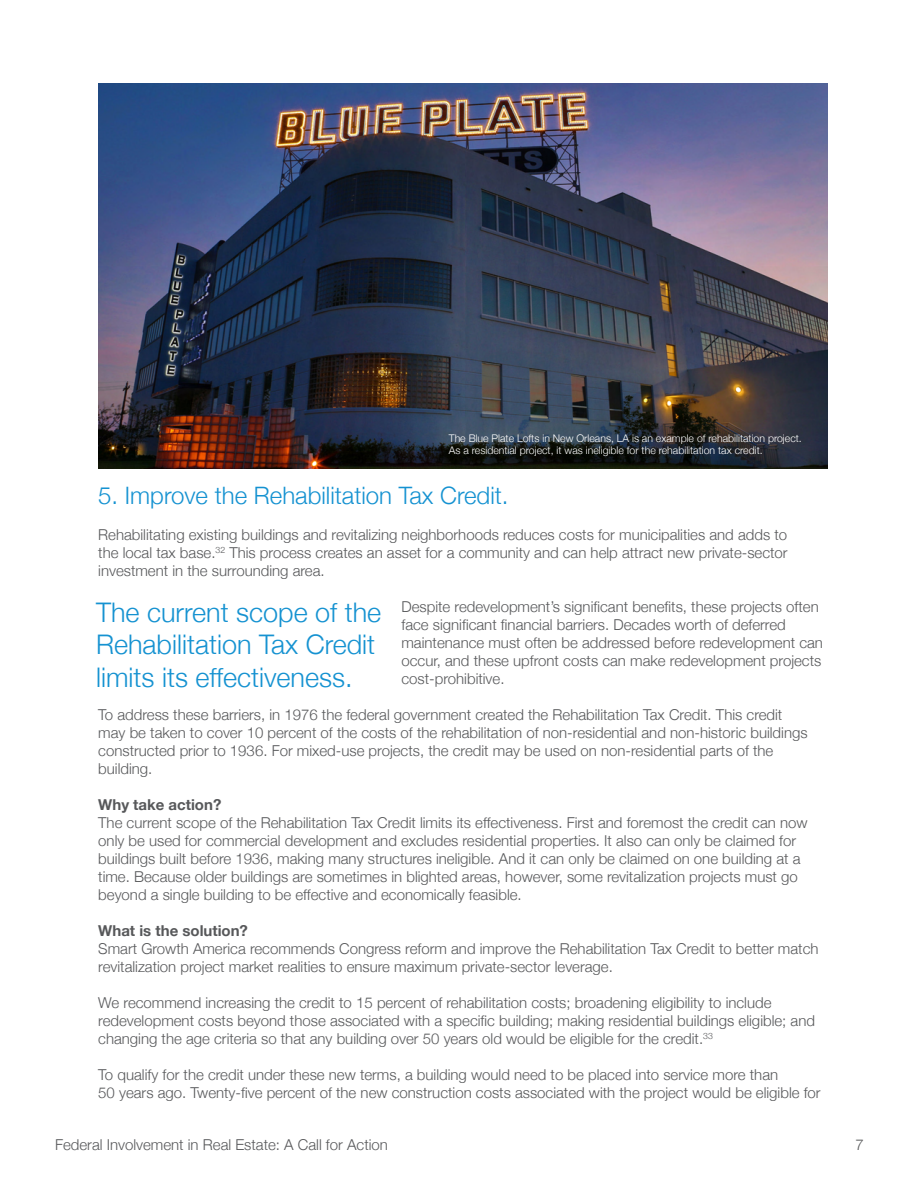
<style>
.page{position:relative;width:918px;height:1188px;background:#fff}
.page>*{position:absolute;margin:0;border:0;box-sizing:border-box;transform-origin:0 0}
.BODY{font:300 27px/32.4px "Helvetica Neue";color:#1592d1}
.BODY-2{font:300 24px "Helvetica Neue";color:#1592d1}
.BODY-3{font:300 15px/18px "Helvetica Neue";color:#57585a}
.BODY-4{font:700 15px "Helvetica Neue";color:#57585a}
.BODY-5{font:300 10.5px/12.6px "Helvetica Neue";color:#fff}
</style>
<div class="page">
<img style="left:98px;top:84px;width:729px;height:385px">
<p class="BODY-5" style="left:449px;top:431px;width:355px">The Blue Plate Lofts in New Orleans, LA is an example of rehabilitation project.<br>As a residential project, it was ineligible for the rehabilitation tax credit.</p>
<p class="BODY-2" style="left:98px;top:476px;width:412px">5. Improve the Rehabilitation Tax Credit.</p>
<p class="BODY-3" style="left:98px;top:525px;width:691px;text-align:justify">Rehabilitating existing buildings and revitalizing neighborhoods reduces costs for municipalities and adds to the local tax base.<sup>32</sup> This process creates an asset for a community and can help attract new private-sector investment in the surrounding area.</p>
<p class="BODY-3" style="left:401px;top:597px;width:423px">Despite redevelopment’s significant benefits, these projects often face significant financial barriers. Decades worth of deferred maintenance must often be addressed before redevelopment can occur, and these upfront costs can make redevelopment projects cost-prohibitive.</p>
<p class="BODY-3" style="left:98px;top:705px;width:711px">To address these barriers, in 1976 the federal government created the Rehabilitation Tax Credit. This credit may be taken to cover 10 percent of the costs of the rehabilitation of non-residential and non-historic buildings constructed prior to 1936. For mixed-use projects, the credit may be used on non-residential parts of the building.</p>
<p class="BODY-4" style="left:98px;top:791px;width:125px">Why take action?</p>
<p class="BODY-3" style="left:98px;top:813px;width:711px">The current scope of the Rehabilitation Tax Credit limits its effectiveness. First and foremost the credit can now only be used for commercial development and excludes residential properties. It also can only be claimed for buildings built before 1936, making many structures ineligible. And it can only be claimed on one building at a time. Because older buildings are sometimes in blighted areas, however, some revitalization projects must go beyond a single building to be effective and economically feasible.</p>
<p class="BODY-4" style="left:98px;top:917px;width:151px">What is the solution?</p>
<p class="BODY-3" style="left:98px;top:939px;width:722px">Smart Growth America recommends Congress reform and improve the Rehabilitation Tax Credit to better match revitalization project market realities to ensure maximum private-sector leverage.</p>
<p class="BODY-3" style="left:98px;top:993px;width:718px">We recommend increasing the credit to 15 percent of rehabilitation costs; broadening eligibility to include redevelopment costs beyond those associated with a specific building; making residential buildings eligible; and changing the age criteria so that any building over 50 years old would be eligible for the credit.<sup>33</sup></p>
<p class="BODY-3" style="left:98px;top:1065px;width:724px">To qualify for the credit under these new terms, a building would need to be placed into service more than<br>50 years ago. Twenty-five percent of the new construction costs associated with the project would be eligible for</p>
<p class="BODY-3" style="left:55px;top:1135px;width:334px">Federal Involvement in Real Estate: A Call for Action</p>
<p class="BODY-3" style="left:856px;top:1135px;width:10px">7</p>
<p class="BODY" style="left:96px;top:595px;width:287px">The current scope of the<br>Rehabilitation Tax Credit limits its effectiveness.</p>
</div>
